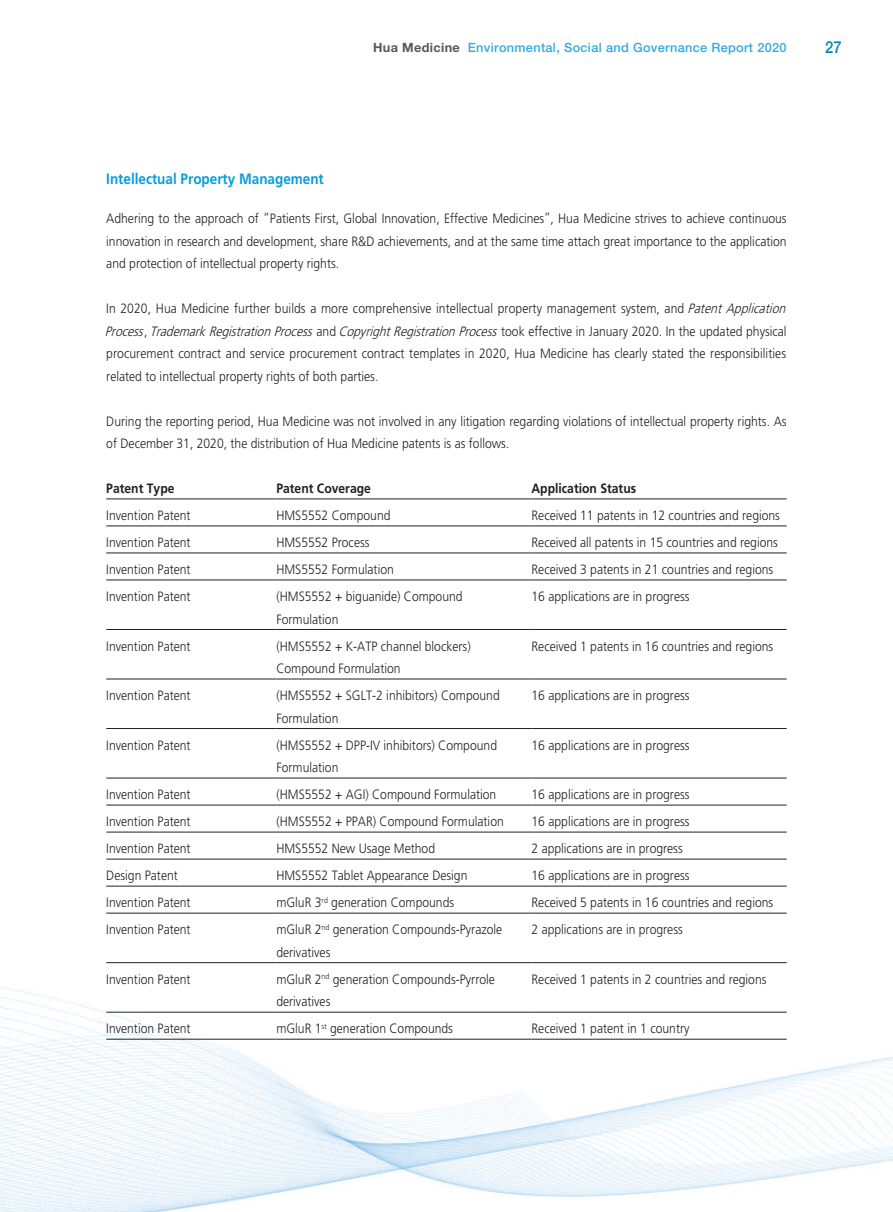
<style>
.page{position:relative;width:893px;height:1212px;background:#fff}
.page>*{position:absolute;margin:0;border:0;box-sizing:border-box;transform-origin:0 0}
.t1{font:500 16.5px "Helvetica Neue LT Std";color:#0583b8;scale:.9 1}
.t2{font:700 15px "Frutiger LT Std";color:#069ddc;scale:.9 1}
.t3{font:300 13.5px/22.5px "Frutiger LT Std";color:#231f20;scale:.9 1}
.t4{font:700 13.5px "Frutiger LT Std";color:#231f20;scale:.9 1}
.t5{font:500 12.75px "Helvetica Neue LT Std";letter-spacing:.025em;color:#30aae1}
.s1{font-weight:700;color:#57585a}
.s2{font-style:italic}
</style>
<div class="page">
<img style="left:0;top:987px;width:1px;height:225px">
<img style="left:1px;top:499px;width:892px;height:713px">
<hr style="left:106px;top:498px;width:170px;height:1px;background:#231f20">
<hr style="left:276px;top:498px;width:255px;height:1px;background:#231f20">
<hr style="left:531px;top:498px;width:256px;height:1px;background:#231f20">
<hr style="left:106px;top:525px;width:170px;height:1px;background:#231f20">
<hr style="left:276px;top:525px;width:255px;height:1px;background:#231f20">
<hr style="left:531px;top:525px;width:256px;height:1px;background:#231f20">
<hr style="left:106px;top:552px;width:170px;height:1px;background:#231f20">
<hr style="left:276px;top:552px;width:255px;height:1px;background:#231f20">
<hr style="left:531px;top:552px;width:256px;height:1px;background:#231f20">
<hr style="left:106px;top:580px;width:170px;height:1px;background:#231f20">
<hr style="left:276px;top:580px;width:255px;height:1px;background:#231f20">
<hr style="left:531px;top:580px;width:256px;height:1px;background:#231f20">
<hr style="left:106px;top:629px;width:170px;height:1px;background:#231f20">
<hr style="left:276px;top:629px;width:255px;height:1px;background:#231f20">
<hr style="left:531px;top:629px;width:256px;height:1px;background:#231f20">
<hr style="left:106px;top:679px;width:170px;height:1px;background:#231f20">
<hr style="left:276px;top:679px;width:255px;height:1px;background:#231f20">
<hr style="left:531px;top:679px;width:256px;height:1px;background:#231f20">
<hr style="left:106px;top:728px;width:170px;height:1px;background:#231f20">
<hr style="left:276px;top:728px;width:255px;height:1px;background:#231f20">
<hr style="left:531px;top:728px;width:256px;height:1px;background:#231f20">
<hr style="left:106px;top:778px;width:170px;height:1px;background:#231f20">
<hr style="left:276px;top:778px;width:255px;height:1px;background:#231f20">
<hr style="left:531px;top:778px;width:256px;height:1px;background:#231f20">
<hr style="left:106px;top:805px;width:170px;height:1px;background:#231f20">
<hr style="left:276px;top:805px;width:255px;height:1px;background:#231f20">
<hr style="left:531px;top:805px;width:256px;height:1px;background:#231f20">
<hr style="left:106px;top:832px;width:170px;height:1px;background:#231f20">
<hr style="left:276px;top:832px;width:255px;height:1px;background:#231f20">
<hr style="left:531px;top:832px;width:256px;height:1px;background:#231f20">
<hr style="left:106px;top:859px;width:170px;height:1px;background:#231f20">
<hr style="left:276px;top:859px;width:255px;height:1px;background:#231f20">
<hr style="left:531px;top:859px;width:256px;height:1px;background:#231f20">
<hr style="left:106px;top:886px;width:170px;height:1px;background:#231f20">
<hr style="left:276px;top:886px;width:255px;height:1px;background:#231f20">
<hr style="left:531px;top:886px;width:256px;height:1px;background:#231f20">
<hr style="left:106px;top:913px;width:170px;height:1px;background:#231f20">
<hr style="left:276px;top:913px;width:255px;height:1px;background:#231f20">
<hr style="left:531px;top:913px;width:256px;height:1px;background:#231f20">
<hr style="left:106px;top:962px;width:170px;height:1px;background:#231f20">
<hr style="left:276px;top:962px;width:255px;height:1px;background:#231f20">
<hr style="left:531px;top:962px;width:256px;height:1px;background:#231f20">
<hr style="left:106px;top:1012px;width:170px;height:1px;background:#231f20">
<hr style="left:276px;top:1012px;width:255px;height:1px;background:#231f20">
<hr style="left:531px;top:1012px;width:256px;height:1px;background:#231f20">
<hr style="left:106px;top:1039px;width:170px;height:1px;background:#231f20">
<hr style="left:276px;top:1039px;width:255px;height:1px;background:#231f20">
<hr style="left:531px;top:1039px;width:256px;height:1px;background:#231f20">
<p class="t5" style="left:373px;top:40px;width:415px"><span class="s1">Hua Medicine</span> Environmental, Social and Governance Report 2020</p>
<p class="t1" style="left:825px;top:37px;width:20px">27</p>
<p class="t2" style="left:106px;top:169px;width:243px">Intellectual Property Management</p>
<p class="t3" style="left:106px;top:207px;width:757px;text-align:justify">Adhering to the approach of “Patients First, Global Innovation, Effective Medicines”, Hua Medicine strives to achieve continuous innovation in research and development, share R&amp;D achievements, and at the same time attach great importance to the application and protection of intellectual property rights.</p>
<p class="t3" style="left:105px;top:297px;width:762px">In 2020, Hua Medicine further builds a more comprehensive intellectual property management system, and <span class="s2">PatentApplication Process</span>, <span class="s2">TrademarkRegistrationProcess</span> a n d <span class="s2">CopyrightRegistrationProcess</span> t o o k e f f e c t i v e i n J a n u a r y 2 0 2 0 . I n t h e u p d a t e d p h y s i c a l procurement contract and service procurement contract templates in 2020, Hua Medicine has clearly stated the responsibilities related to intellectual property rights of both parties.</p>
<p class="t3" style="left:106px;top:410px;width:757px">During the reporting period, Hua Medicine was not involved in any litigation regarding violations of intellectual property rights. As of December 31, 2020, the distribution of Hua Medicine patents is as follows.</p>
<p class="t4" style="left:106px;top:480px;width:77px">Patent Type</p>
<p class="t4" style="left:276px;top:480px;width:107px">Patent Coverage</p>
<p class="t4" style="left:531px;top:480px;width:118px">Application Status</p>
<p class="t3" style="left:106px;top:504px;width:95px">Invention Patent</p>
<p class="t3" style="left:276px;top:504px;width:128px">HMS5552 Compound</p>
<p class="t3" style="left:531px;top:504px;width:278px">Received 11 patents in 12 countries and regions</p>
<p class="t3" style="left:106px;top:531px;width:95px">Invention Patent</p>
<p class="t3" style="left:276px;top:531px;width:105px">HMS5552 Process</p>
<p class="t3" style="left:531px;top:531px;width:275px">Received all patents in 15 countries and regions</p>
<p class="t3" style="left:106px;top:558px;width:95px">Invention Patent</p>
<p class="t3" style="left:276px;top:558px;width:132px">HMS5552 Formulation</p>
<p class="t3" style="left:531px;top:558px;width:270px">Received 3 patents in 21 countries and regions</p>
<p class="t3" style="left:106px;top:585px;width:95px">Invention Patent</p>
<p class="t3" style="left:276px;top:585px;width:208px">(HMS5552 + biguanide) Compound<br>Formulation</p>
<p class="t3" style="left:531px;top:585px;width:177px">16 applications are in progress</p>
<p class="t3" style="left:106px;top:635px;width:95px">Invention Patent</p>
<p class="t3" style="left:276px;top:635px;width:217px">(HMS5552 + K-ATP channel blockers)<br>Compound Formulation</p>
<p class="t3" style="left:531px;top:635px;width:270px">Received 1 patents in 16 countries and regions</p>
<p class="t3" style="left:106px;top:684px;width:95px">Invention Patent</p>
<p class="t3" style="left:276px;top:684px;width:250px">(HMS5552 + SGLT-2 inhibitors) Compound<br>Formulation</p>
<p class="t3" style="left:531px;top:684px;width:177px">16 applications are in progress</p>
<p class="t3" style="left:106px;top:734px;width:95px">Invention Patent</p>
<p class="t3" style="left:276px;top:734px;width:247px">(HMS5552 + DPP-IV inhibitors) Compound<br>Formulation</p>
<p class="t3" style="left:531px;top:734px;width:177px">16 applications are in progress</p>
<p class="t3" style="left:106px;top:783px;width:95px">Invention Patent</p>
<p class="t3" style="left:276px;top:783px;width:246px">(HMS5552 + AGI) Compound Formulation</p>
<p class="t3" style="left:531px;top:783px;width:177px">16 applications are in progress</p>
<p class="t3" style="left:106px;top:810px;width:95px">Invention Patent</p>
<p class="t3" style="left:276px;top:810px;width:254px">(HMS5552 + PPAR) Compound Formulation</p>
<p class="t3" style="left:531px;top:810px;width:177px">16 applications are in progress</p>
<p class="t3" style="left:106px;top:837px;width:95px">Invention Patent</p>
<p class="t3" style="left:276px;top:837px;width:178px">HMS5552 New Usage Method</p>
<p class="t3" style="left:531px;top:837px;width:170px">2 applications are in progress</p>
<p class="t3" style="left:106px;top:864px;width:81px">Design Patent</p>
<p class="t3" style="left:276px;top:864px;width:214px">HMS5552 Tablet Appearance Design</p>
<p class="t3" style="left:531px;top:864px;width:177px">16 applications are in progress</p>
<p class="t3" style="left:106px;top:891px;width:95px">Invention Patent</p>
<p class="t3" style="left:276px;top:891px;width:199px">mGluR 3<sup>rd</sup> generation Compounds</p>
<p class="t3" style="left:531px;top:891px;width:270px">Received 5 patents in 16 countries and regions</p>
<p class="t3" style="left:106px;top:918px;width:95px">Invention Patent</p>
<p class="t3" style="left:276px;top:918px;width:253px">mGluR 2<sup>nd</sup> generation Compounds-Pyrazole derivatives</p>
<p class="t3" style="left:531px;top:918px;width:170px">2 applications are in progress</p>
<p class="t3" style="left:106px;top:968px;width:95px">Invention Patent</p>
<p class="t3" style="left:276px;top:968px;width:244px">mGluR 2<sup>nd</sup> generation Compounds-Pyrrole derivatives</p>
<p class="t3" style="left:531px;top:968px;width:263px">Received 1 patents in 2 countries and regions</p>
<p class="t3" style="left:106px;top:1017px;width:95px">Invention Patent</p>
<p class="t3" style="left:276px;top:1017px;width:198px">mGluR 1<sup>st</sup> generation Compounds</p>
<p class="t3" style="left:531px;top:1017px;width:177px">Received 1 patent in 1 country</p>
</div>
